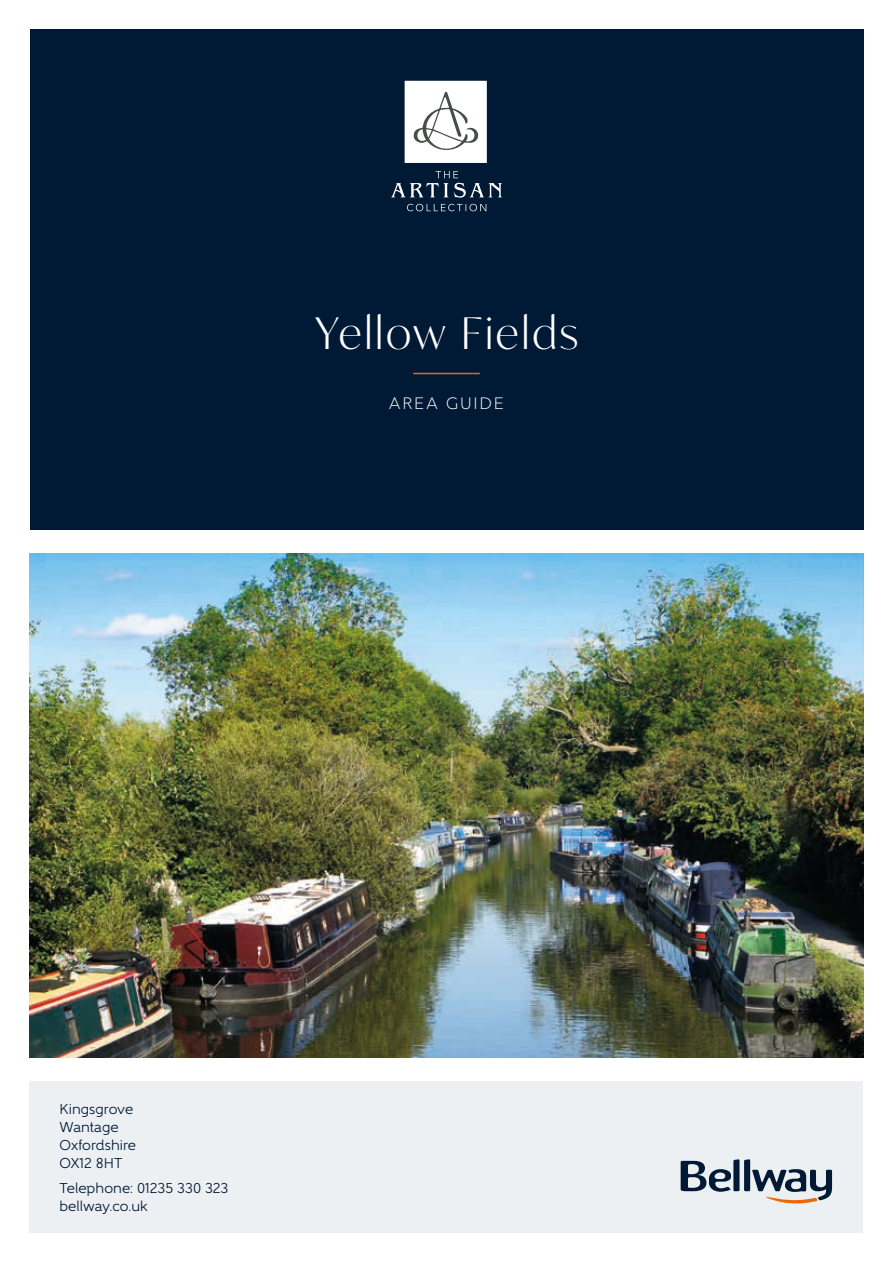
<style>
.page{position:relative;width:893px;height:1263px;background:#fff}
.page>*{position:absolute;margin:0;border:0;box-sizing:border-box;transform-origin:0 0}
.t1{font:300 43.5px "Ivy Mode";letter-spacing:.06em;color:#fff}
.t2{font:300 16.5px "Gentleman 400";letter-spacing:.115em;color:#fff}
.t3{font:14.25px/18px "Gentleman 500";color:#001a36}
</style>
<div class="page">
<img style="left:30px;top:553px;width:833px;height:505px">
<div style="left:30px;top:1081px;width:833px;height:152px;background:#edf0f2"></div>
<div style="left:30px;top:30px;width:833px;height:500px;background:#001a36"></div>
<svg style="left:391px;top:81px;width:111px;height:130px"></svg>
<hr style="left:413px;top:373px;width:67px;height:1px;background:#ec6708">
<svg style="left:681px;top:1159px;width:151px;height:44px"></svg>
<h1 class="t1" style="left:315px;top:304px;width:265px">Yellow Fields</h1>
<p class="t2" style="left:389px;top:393px;width:116px">AREA GUIDE</p>
<p class="t3" style="left:60px;top:1100px;width:78px">Kingsgrove<br>Wantage<br>Oxfordshire<br>OX12 8HT</p>
<p class="t3" style="left:60px;top:1179px;width:170px">Telephone: 01235 330 323 bellway.co.uk</p>
</div>
